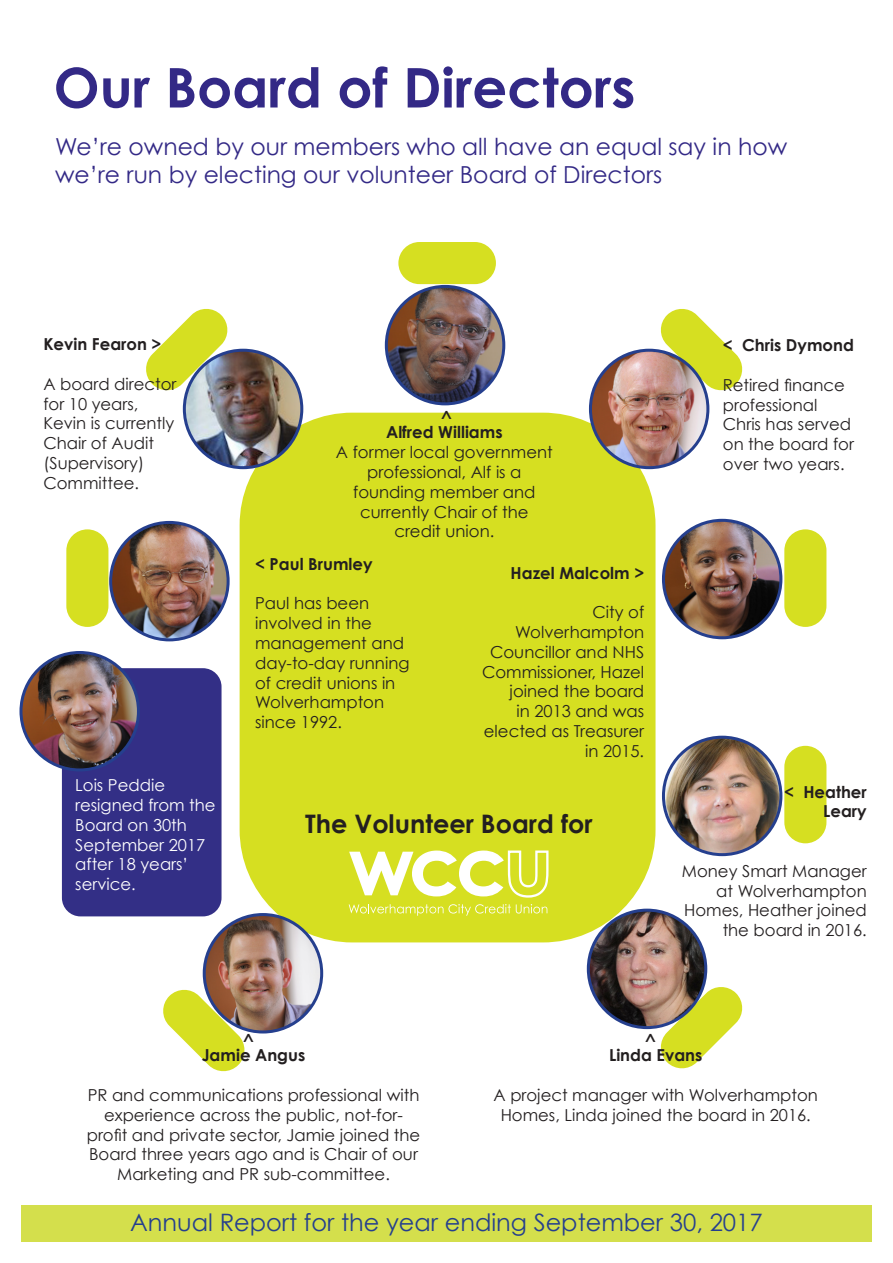
<style>
.page{position:relative;width:893px;height:1263px;background:#fff}
.page>*{position:absolute;margin:0;border:0;box-sizing:border-box;transform-origin:0 0}
.t1{font:700 54.75px "Century Gothic";color:#332986}
.t2{font:700 25.5px "Century Gothic";color:#231f20}
.t3{font:24px "Century Gothic";color:#253f8e}
.t4{font:23.4px/28px "Century Gothic";color:#332986}
.t5{font:16.5px/19.8px "Century Gothic";color:#231f20;text-align:center}
.t6{font:700 16.5px "Century Gothic";color:#231f20}
.t7{font:16.5px/19.8px "Century Gothic";color:#fff}
</style>
<div class="page">
<div style="left:240px;top:413px;width:415px;height:529px;background:#d6df21;border-radius:113px"></div>
<div style="left:439px;top:273px;width:13px;height:21px;background:#eff1df;border-radius:6px"></div>
<div style="left:398px;top:242px;width:98px;height:42px;background:#d6df21;border-radius:21px"></div>
<div style="left:97px;top:574px;width:21px;height:13px;background:#ebf097;border-radius:6px"></div>
<div style="left:66px;top:529px;width:42px;height:98px;background:#d6df21;border-radius:21px"></div>
<div style="left:784px;top:529px;width:42px;height:98px;background:#d6df21;border-radius:21px"></div>
<svg style="left:775px;top:790px;width:20px;height:13px"></svg>
<div style="left:784px;top:746px;width:42px;height:97px;background:#d6df21;border-radius:21px"></div>
<div style="left:62px;top:668px;width:160px;height:248px;background:#332f86;border-radius:19px"></div>
<div style="left:21px;top:1205px;width:851px;height:37px;background:#d4df4c"></div>
<img style="left:386px;top:286px;width:118px;height:118px;border-radius:59px">
<div style="left:385px;top:285px;width:120px;height:120px;border:3px solid #253f8e;border-radius:50%"></div>
<img style="left:590px;top:309px;width:153px;height:159px">
<div style="left:589px;top:349px;width:120px;height:120px;border:3px solid #253f8e;border-radius:50%"></div>
<img style="left:146px;top:309px;width:156px;height:159px">
<div style="left:183px;top:349px;width:120px;height:120px;border:3px solid #253f8e;border-radius:50%"></div>
<img style="left:111px;top:522px;width:117px;height:118px">
<div style="left:109px;top:521px;width:121px;height:120px;border:3px solid #253f8e;border-radius:50%"></div>
<img style="left:22px;top:652px;width:116px;height:118px">
<div style="left:19px;top:651px;width:121px;height:120px;border:3px solid #253f8e;border-radius:50%"></div>
<img style="left:161px;top:914px;width:161px;height:158px">
<div style="left:203px;top:913px;width:120px;height:120px;border:3px solid #253f8e;border-radius:50%"></div>
<svg style="left:588px;top:910px;width:155px;height:159px"></svg>
<div style="left:587px;top:909px;width:120px;height:120px;border:3px solid #253f8e;border-radius:50%"></div>
<img style="left:663px;top:520px;width:118px;height:118px">
<div style="left:662px;top:519px;width:120px;height:120px;border:3px solid #253f8e;border-radius:50%"></div>
<img style="left:663px;top:737px;width:118px;height:118px">
<div style="left:662px;top:736px;width:120px;height:120px;border:3px solid #253f8e;border-radius:50%"></div>
<svg style="left:349px;top:850px;width:200px;height:66px"></svg>
<p class="t1" style="left:54px;top:53px;width:583px">Our Board of Directors</p>
<p class="t4" style="left:55px;top:132px;width:734px">We’re owned by our members who all have an equal say in how we’re run by electing our volunteer Board of Directors</p>
<p class="t6" style="left:43px;top:334px;width:120px">Kevin Fearon &gt;</p>
<p class="t5" style="left:43px;top:374px;width:135px;text-align:left">A board director for 10 years,<br>Kevin is currently<br>Chair of Audit (Supervisory)<br>Committee.</p>
<p class="t7" style="left:75px;top:775px;width:142px">Lois Peddie resigned from the<br>Board on 30th<br>September 2017 after 18 years’ service.</p>
<p class="t6" style="left:457px;top:410px;width:11px;rotate:90deg">&lt;</p>
<p class="t6" style="left:386px;top:422px;width:118px">Alfred Williams</p>
<p class="t5" style="left:336px;top:442px;width:218px">A former local government professional, Alf is a founding member and currently Chair of the credit union.</p>
<p class="t6" style="left:255px;top:553px;width:119px">&lt; Paul Brumley</p>
<p class="t5" style="left:255px;top:593px;width:156px;text-align:left">Paul has been involved in the management and day-to-day running of credit unions in<br>Wolverhampton since 1992.</p>
<p class="t6" style="left:511px;top:562px;width:135px">Hazel Malcolm &gt;</p>
<p class="t5" style="left:482px;top:602px;width:164px;text-align:right">City of<br>Wolverhampton<br>Councillor and NHS<br>Commissioner, Hazel joined the board<br>in 2013 and was elected as Treasurer in 2015.</p>
<p class="t2" style="left:305px;top:808px;width:289px">The Volunteer Board for</p>
<p class="t6" style="left:723px;top:335px;width:133px">&lt; Chris Dymond</p>
<p class="t5" style="left:723px;top:375px;width:133px;text-align:left">Retired finance professional<br>Chris has served on the board for over two years.</p>
<p class="t6" style="left:784px;top:781px;width:84px">&lt; Heather</p>
<p class="t6" style="left:823px;top:801px;width:45px">Leary</p>
<p class="t5" style="left:682px;top:861px;width:186px;text-align:right">Money Smart Manager at Wolverhampton<br>Homes, Heather joined the board in 2016.</p>
<p class="t6" style="left:259px;top:1033px;width:11px;rotate:90deg">&lt;</p>
<p class="t6" style="left:661px;top:1033px;width:11px;rotate:90deg">&lt;</p>
<p class="t6" style="left:202px;top:1045px;width:105px">Jamie Angus</p>
<p class="t5" style="left:87px;top:1085px;width:335px">PR and communications professional with experience across the public, not-for&shy;profit and private sector, Jamie joined the Board three years ago and is Chair of our Marketing and PR sub-committee.</p>
<p class="t6" style="left:609px;top:1045px;width:95px">Linda Evans</p>
<p class="t5" style="left:494px;top:1085px;width:326px">A project manager with Wolverhampton<br>Homes, Linda joined the board in 2016.</p>
<p class="t3" style="left:130px;top:1207px;width:634px">Annual Report for the year ending September 30, 2017</p>
</div>
